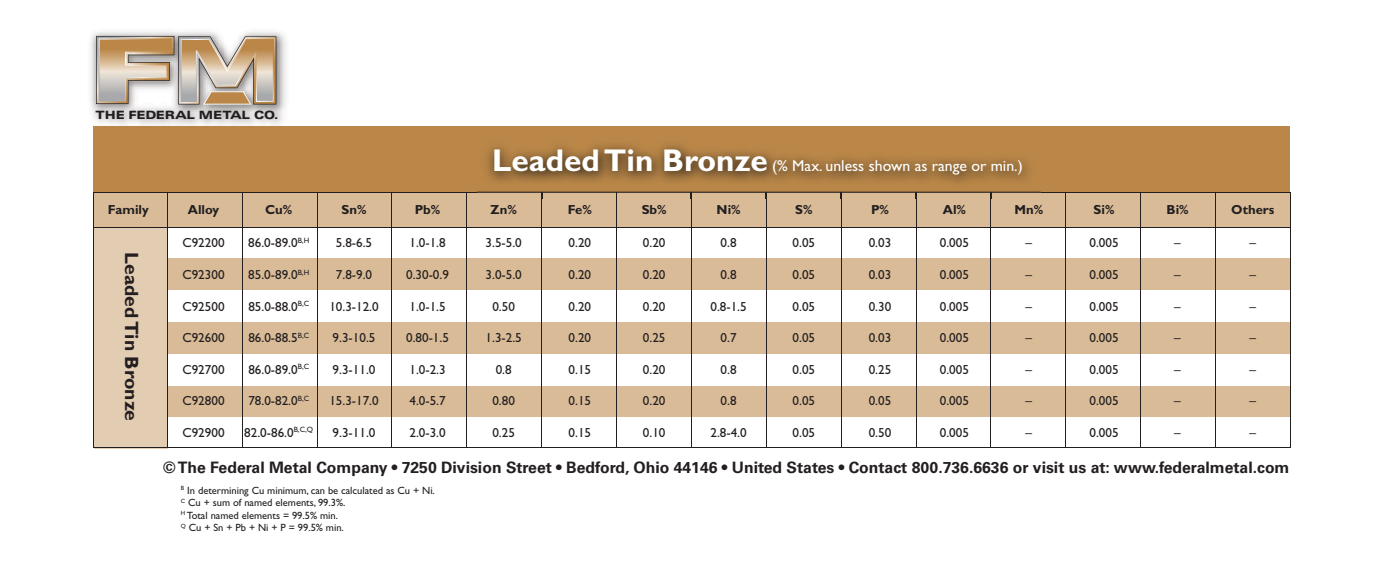
<style>
.page{position:relative;width:1385px;height:574px;background:#fff}
.page>*{position:absolute;margin:0;border:0;box-sizing:border-box;transform-origin:0 0}
.t1{font:700 19.25px "Gill Sans";color:#231f20}
.t2{font:700 15.75px "Univers";color:#231f20}
.t3{font:15.75px "Gill Sans";color:#fff}
.t4{font:13.12px "Gill Sans";color:#231f20}
.t5{font:700 13.12px "Gill Sans";color:#231f20}
.t6{font:900 expanded 11.38px "Univers";letter-spacing:-.02em;color:#221e1f}
.t7{font:10.5px/12.6px "Gill Sans";color:#231f20}
.s1{font-weight:700;font-size:31.5px}
</style>
<div class="page">
<div style="left:94px;top:126px;width:1196px;height:71px;background:#ba8748"></div>
<div style="left:164px;top:258px;width:1126px;height:32px;background:#d9bb97"></div>
<div style="left:164px;top:321px;width:1126px;height:32px;background:#d9bb97"></div>
<div style="left:164px;top:386px;width:1126px;height:30px;background:#d9bb97"></div>
<div style="left:94px;top:227px;width:74px;height:221px;background:#e3cdb2"></div>
<div style="left:94px;top:192px;width:1196px;height:35px;background:#d9bb97"></div>
<hr style="left:167px;top:192px;width:1px;height:255px;background:#231f20">
<hr style="left:242px;top:192px;width:1px;height:255px;background:#231f20">
<hr style="left:317px;top:192px;width:1px;height:255px;background:#231f20">
<hr style="left:391px;top:192px;width:1px;height:255px;background:#231f20">
<hr style="left:466px;top:192px;width:1px;height:255px;background:#231f20">
<hr style="left:541px;top:192px;width:1px;height:255px;background:#231f20">
<hr style="left:616px;top:192px;width:1px;height:255px;background:#231f20">
<hr style="left:691px;top:192px;width:1px;height:255px;background:#231f20">
<hr style="left:766px;top:192px;width:1px;height:255px;background:#231f20">
<hr style="left:841px;top:192px;width:1px;height:255px;background:#231f20">
<hr style="left:916px;top:192px;width:1px;height:255px;background:#231f20">
<hr style="left:990px;top:192px;width:1px;height:255px;background:#231f20">
<hr style="left:1065px;top:192px;width:1px;height:255px;background:#231f20">
<hr style="left:1140px;top:192px;width:1px;height:255px;background:#231f20">
<hr style="left:1215px;top:192px;width:1px;height:255px;background:#231f20">
<hr style="left:94px;top:191px;width:1196px;height:1px;background:#231f20">
<hr style="left:94px;top:447px;width:1196px;height:1px;background:#231f20">
<hr style="left:94px;top:226px;width:1196px;height:1px;background:#231f20">
<hr style="left:93px;top:192px;width:1px;height:255px;background:#231f20">
<hr style="left:1290px;top:192px;width:1px;height:255px;background:#231f20">
<img style="left:477px;top:144px;width:563px;height:54px">
<img style="left:477px;top:191px;width:563px;height:1px">
<img style="left:91px;top:32px;width:195px;height:104px">
<img style="left:94px;top:126px;width:192px;height:10px">
<svg style="left:96px;top:36px;width:180px;height:68px;background:#c6b39d"></svg>
<p class="t6" style="left:96px;top:110px;width:184px">THE FEDERAL METAL CO.</p>
<p class="t3" style="left:492px;top:160px;width:532px"><span class="s1">Leaded Tin Bronze</span> (% Max. unless shown as range or min.)</p>
<p class="t5" style="left:108px;top:205px;width:42px">Family</p>
<p class="t5" style="left:188px;top:205px;width:33px">Alloy</p>
<p class="t5" style="left:265px;top:205px;width:29px">Cu%</p>
<p class="t5" style="left:341px;top:205px;width:27px">Sn%</p>
<p class="t5" style="left:415px;top:205px;width:27px">Pb%</p>
<p class="t5" style="left:490px;top:205px;width:28px">Zn%</p>
<p class="t5" style="left:568px;top:205px;width:26px">Fe%</p>
<p class="t5" style="left:642px;top:205px;width:27px">Sb%</p>
<p class="t5" style="left:716px;top:205px;width:26px">Ni%</p>
<p class="t5" style="left:795px;top:205px;width:19px">S%</p>
<p class="t5" style="left:871px;top:205px;width:20px">P%</p>
<p class="t5" style="left:943px;top:205px;width:25px">Al%</p>
<p class="t5" style="left:1014px;top:205px;width:30px">Mn%</p>
<p class="t5" style="left:1093px;top:205px;width:22px">Si%</p>
<p class="t5" style="left:1166px;top:205px;width:24px">Bi%</p>
<p class="t5" style="left:1231px;top:205px;width:45px">Others</p>
<p class="t4" style="left:182px;top:238px;width:44px">C92200</p>
<p class="t4" style="left:248px;top:238px;width:62px">86.0-89.0<sup>B,H</sup></p>
<p class="t4" style="left:336px;top:238px;width:38px">5.8-6.5</p>
<p class="t4" style="left:409px;top:238px;width:38px">1.0-1.8</p>
<p class="t4" style="left:485px;top:238px;width:38px">3.5-5.0</p>
<p class="t4" style="left:568px;top:238px;width:24px">0.20</p>
<p class="t4" style="left:643px;top:238px;width:24px">0.20</p>
<p class="t4" style="left:720px;top:238px;width:17px">0.8</p>
<p class="t4" style="left:792px;top:238px;width:24px">0.05</p>
<p class="t4" style="left:869px;top:238px;width:24px">0.03</p>
<p class="t4" style="left:940px;top:238px;width:31px">0.005</p>
<p class="t4" style="left:1025px;top:238px;width:8px">–</p>
<p class="t4" style="left:1089px;top:238px;width:31px">0.005</p>
<p class="t4" style="left:1174px;top:238px;width:8px">–</p>
<p class="t4" style="left:1249px;top:238px;width:8px">–</p>
<p class="t4" style="left:182px;top:270px;width:44px">C92300</p>
<p class="t4" style="left:248px;top:270px;width:62px">85.0-89.0<sup>B,H</sup></p>
<p class="t4" style="left:336px;top:270px;width:38px">7.8-9.0</p>
<p class="t4" style="left:406px;top:270px;width:44px">0.30-0.9</p>
<p class="t4" style="left:485px;top:270px;width:38px">3.0-5.0</p>
<p class="t4" style="left:568px;top:270px;width:24px">0.20</p>
<p class="t4" style="left:643px;top:270px;width:24px">0.20</p>
<p class="t4" style="left:720px;top:270px;width:17px">0.8</p>
<p class="t4" style="left:792px;top:270px;width:24px">0.05</p>
<p class="t4" style="left:869px;top:270px;width:24px">0.03</p>
<p class="t4" style="left:940px;top:270px;width:31px">0.005</p>
<p class="t4" style="left:1025px;top:270px;width:8px">–</p>
<p class="t4" style="left:1089px;top:270px;width:31px">0.005</p>
<p class="t4" style="left:1174px;top:270px;width:8px">–</p>
<p class="t4" style="left:1249px;top:270px;width:8px">–</p>
<p class="t4" style="left:182px;top:301px;width:44px">C92500</p>
<p class="t4" style="left:248px;top:301px;width:62px">85.0-88.0<sup>B,C</sup></p>
<p class="t4" style="left:329px;top:301px;width:51px">10.3-12.0</p>
<p class="t4" style="left:409px;top:301px;width:38px">1.0-1.5</p>
<p class="t4" style="left:492px;top:301px;width:24px">0.50</p>
<p class="t4" style="left:568px;top:301px;width:24px">0.20</p>
<p class="t4" style="left:643px;top:301px;width:24px">0.20</p>
<p class="t4" style="left:710px;top:301px;width:38px">0.8-1.5</p>
<p class="t4" style="left:792px;top:301px;width:24px">0.05</p>
<p class="t4" style="left:869px;top:301px;width:24px">0.30</p>
<p class="t4" style="left:940px;top:301px;width:31px">0.005</p>
<p class="t4" style="left:1025px;top:301px;width:8px">–</p>
<p class="t4" style="left:1089px;top:301px;width:31px">0.005</p>
<p class="t4" style="left:1174px;top:301px;width:8px">–</p>
<p class="t4" style="left:1249px;top:301px;width:8px">–</p>
<p class="t4" style="left:182px;top:333px;width:44px">C92600</p>
<p class="t4" style="left:248px;top:333px;width:62px">86.0-88.5<sup>B,C</sup></p>
<p class="t4" style="left:333px;top:333px;width:44px">9.3-10.5</p>
<p class="t4" style="left:406px;top:333px;width:44px">0.80-1.5</p>
<p class="t4" style="left:485px;top:333px;width:38px">1.3-2.5</p>
<p class="t4" style="left:568px;top:333px;width:24px">0.20</p>
<p class="t4" style="left:643px;top:333px;width:24px">0.25</p>
<p class="t4" style="left:720px;top:333px;width:17px">0.7</p>
<p class="t4" style="left:792px;top:333px;width:24px">0.05</p>
<p class="t4" style="left:869px;top:333px;width:24px">0.03</p>
<p class="t4" style="left:940px;top:333px;width:31px">0.005</p>
<p class="t4" style="left:1025px;top:333px;width:8px">–</p>
<p class="t4" style="left:1089px;top:333px;width:31px">0.005</p>
<p class="t4" style="left:1174px;top:333px;width:8px">–</p>
<p class="t4" style="left:1249px;top:333px;width:8px">–</p>
<p class="t4" style="left:182px;top:364px;width:44px">C92700</p>
<p class="t4" style="left:248px;top:364px;width:62px">86.0-89.0<sup>B,C</sup></p>
<p class="t4" style="left:333px;top:364px;width:44px">9.3-11.0</p>
<p class="t4" style="left:409px;top:364px;width:38px">1.0-2.3</p>
<p class="t4" style="left:496px;top:364px;width:17px">0.8</p>
<p class="t4" style="left:568px;top:364px;width:24px">0.15</p>
<p class="t4" style="left:643px;top:364px;width:24px">0.20</p>
<p class="t4" style="left:720px;top:364px;width:17px">0.8</p>
<p class="t4" style="left:792px;top:364px;width:24px">0.05</p>
<p class="t4" style="left:869px;top:364px;width:24px">0.25</p>
<p class="t4" style="left:940px;top:364px;width:31px">0.005</p>
<p class="t4" style="left:1025px;top:364px;width:8px">–</p>
<p class="t4" style="left:1089px;top:364px;width:31px">0.005</p>
<p class="t4" style="left:1174px;top:364px;width:8px">–</p>
<p class="t4" style="left:1249px;top:364px;width:8px">–</p>
<p class="t4" style="left:182px;top:396px;width:44px">C92800</p>
<p class="t4" style="left:248px;top:396px;width:62px">78.0-82.0<sup>B,C</sup></p>
<p class="t4" style="left:329px;top:396px;width:51px">15.3-17.0</p>
<p class="t4" style="left:409px;top:396px;width:38px">4.0-5.7</p>
<p class="t4" style="left:492px;top:396px;width:24px">0.80</p>
<p class="t4" style="left:568px;top:396px;width:24px">0.15</p>
<p class="t4" style="left:643px;top:396px;width:24px">0.20</p>
<p class="t4" style="left:720px;top:396px;width:17px">0.8</p>
<p class="t4" style="left:792px;top:396px;width:24px">0.05</p>
<p class="t4" style="left:869px;top:396px;width:24px">0.05</p>
<p class="t4" style="left:940px;top:396px;width:31px">0.005</p>
<p class="t4" style="left:1025px;top:396px;width:8px">–</p>
<p class="t4" style="left:1089px;top:396px;width:31px">0.005</p>
<p class="t4" style="left:1174px;top:396px;width:8px">–</p>
<p class="t4" style="left:1249px;top:396px;width:8px">–</p>
<p class="t4" style="left:182px;top:427px;width:44px">C92900</p>
<p class="t4" style="left:244px;top:427px;width:70px">82.0-86.0<sup>B,C,Q</sup></p>
<p class="t4" style="left:333px;top:427px;width:44px">9.3-11.0</p>
<p class="t4" style="left:409px;top:427px;width:38px">2.0-3.0</p>
<p class="t4" style="left:492px;top:427px;width:24px">0.25</p>
<p class="t4" style="left:568px;top:427px;width:24px">0.15</p>
<p class="t4" style="left:643px;top:427px;width:24px">0.10</p>
<p class="t4" style="left:710px;top:427px;width:38px">2.8-4.0</p>
<p class="t4" style="left:792px;top:427px;width:24px">0.05</p>
<p class="t4" style="left:869px;top:427px;width:24px">0.50</p>
<p class="t4" style="left:940px;top:427px;width:31px">0.005</p>
<p class="t4" style="left:1025px;top:427px;width:8px">–</p>
<p class="t4" style="left:1089px;top:427px;width:31px">0.005</p>
<p class="t4" style="left:1174px;top:427px;width:8px">–</p>
<p class="t4" style="left:1249px;top:427px;width:8px">–</p>
<p class="t1" style="left:138px;top:252px;width:170px;rotate:90deg">Leaded Tin Bronze</p>
<p class="t2" style="left:163px;top:461px;width:1128px">© The Federal Metal Company • 7250 Division Street • Bedford, Ohio 44146 • United States • Contact 800.736.6636 or visit us at: www.federalmetal.com</p>
<p class="t7" style="left:181px;top:484px;width:256px"><sup>B</sup> In determining Cu minimum, can be calculated as Cu + Ni.<br><sup>C</sup> Cu + sum of named elements, 99.3%.<br><sup>H</sup> Total named elements = 99.5% min.<br><sup>Q</sup> Cu + Sn + Pb + Ni + P = 99.5% min.</p>
</div>
